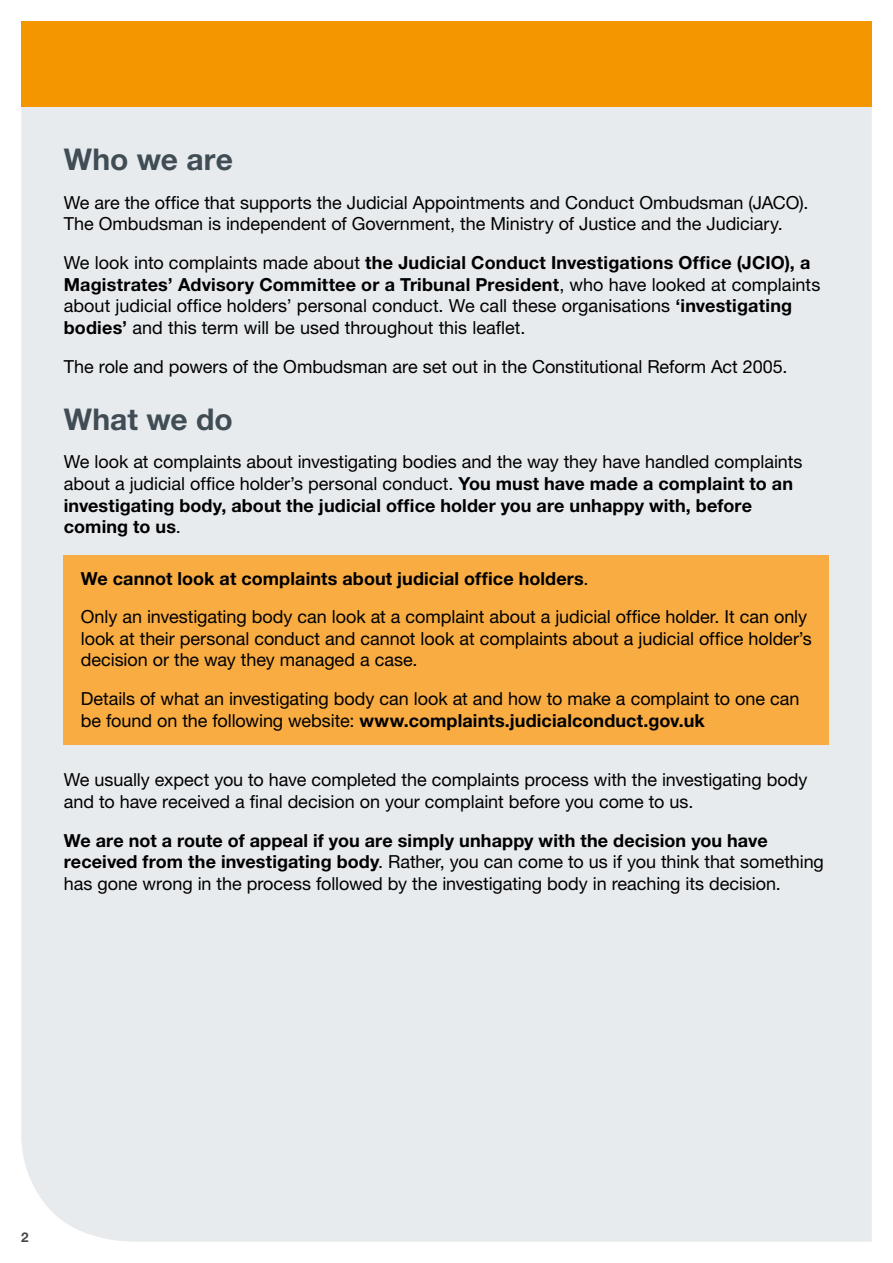
<style>
.page{position:relative;width:893px;height:1263px;background:#fff}
.page>*{position:absolute;margin:0;border:0;box-sizing:border-box;transform-origin:0 0}
.t1{font:700 30px "Helvetica Neue LT Pro";letter-spacing:.005em;color:#404d54}
.body_copy{font:18px/21.6px "Helvetica Neue LT Pro";letter-spacing:-.005em;color:#000}
.body_copy-2{font:700 18px "Helvetica Neue LT Pro";letter-spacing:.005em;color:#000}
.t2{font:700 13.5px "Helvetica Neue LT Pro";color:#4a4a49}
.s1{font-weight:700}
.s2{font-weight:400}
</style>
<div class="page">
<div style="left:21px;top:106px;width:851px;height:1136px;background:#e7ebed"></div>
<div style="left:21px;top:21px;width:851px;height:85px;background:#f49600"></div>
<div style="left:64px;top:555px;width:765px;height:47px;background:#f8ac41"></div>
<div style="left:64px;top:593px;width:765px;height:91px;background:#f8ac41"></div>
<div style="left:64px;top:675px;width:765px;height:69px;background:#f8ac41"></div>
<h1 class="t1" style="left:64px;top:141px;width:171px">Who we are</h1>
<p class="body_copy" style="left:64px;top:191px;width:746px">We are the office that supports the Judicial Appointments and Conduct Ombudsman (JACO).<br>The Ombudsman is independent of Government, the Ministry of Justice and the Judiciary.</p>
<p class="body_copy" style="left:64px;top:252px;width:758px">We look into complaints made about <span class="s1">the Judicial Conduct Investigations Office (JCIO), a Magistrates’ Advisory Committee or a Tribunal President</span>, who have looked at complaints about judicial office holders’ personal conduct. We call these organisations <span class="s1">‘investigating bodies’</span> and this term will be used throughout this leaflet.</p>
<p class="body_copy" style="left:64px;top:355px;width:725px">The role and powers of the Ombudsman are set out in the Constitutional Reform Act 2005.</p>
<h1 class="t1" style="left:64px;top:400px;width:171px">What we do</h1>
<p class="body_copy" style="left:64px;top:451px;width:740px">We look at complaints about investigating bodies and the way they have handled complaints about a judicial office holder’s personal conduct. <span class="s1">You must have made a complaint to an investigating body, about the judicial office holder you are unhappy with, before coming to us</span>.</p>
<p class="body_copy-2" style="left:81px;top:567px;width:509px">We cannot look at complaints about judicial office holders<span class="s2">.</span></p>
<p class="body_copy" style="left:81px;top:606px;width:733px">Only an investigating body can look at a complaint about a judicial office holder. It can only look at their personal conduct and cannot look at complaints about a judicial office holder’s decision or the way they managed a case.</p>
<p class="body_copy" style="left:81px;top:687px;width:720px">Details of what an investigating body can look at and how to make a complaint to one can be found on the following website: <span class="s1">www.complaints.judicialconduct.gov.uk</span></p>
<p class="body_copy" style="left:64px;top:769px;width:745px">We usually expect you to have completed the complaints process with the investigating body and to have received a final decision on your complaint before you come to us.</p>
<p class="body_copy" style="left:64px;top:829px;width:762px"><span class="s1">We are not a route of appeal if you are simply unhappy with the decision you have received from the investigating body</span>. Rather, you can come to us if you think that something has gone wrong in the process followed by the investigating body in reaching its decision.</p>
<p class="t2" style="left:21px;top:1228px;width:9px">2</p>
</div>
